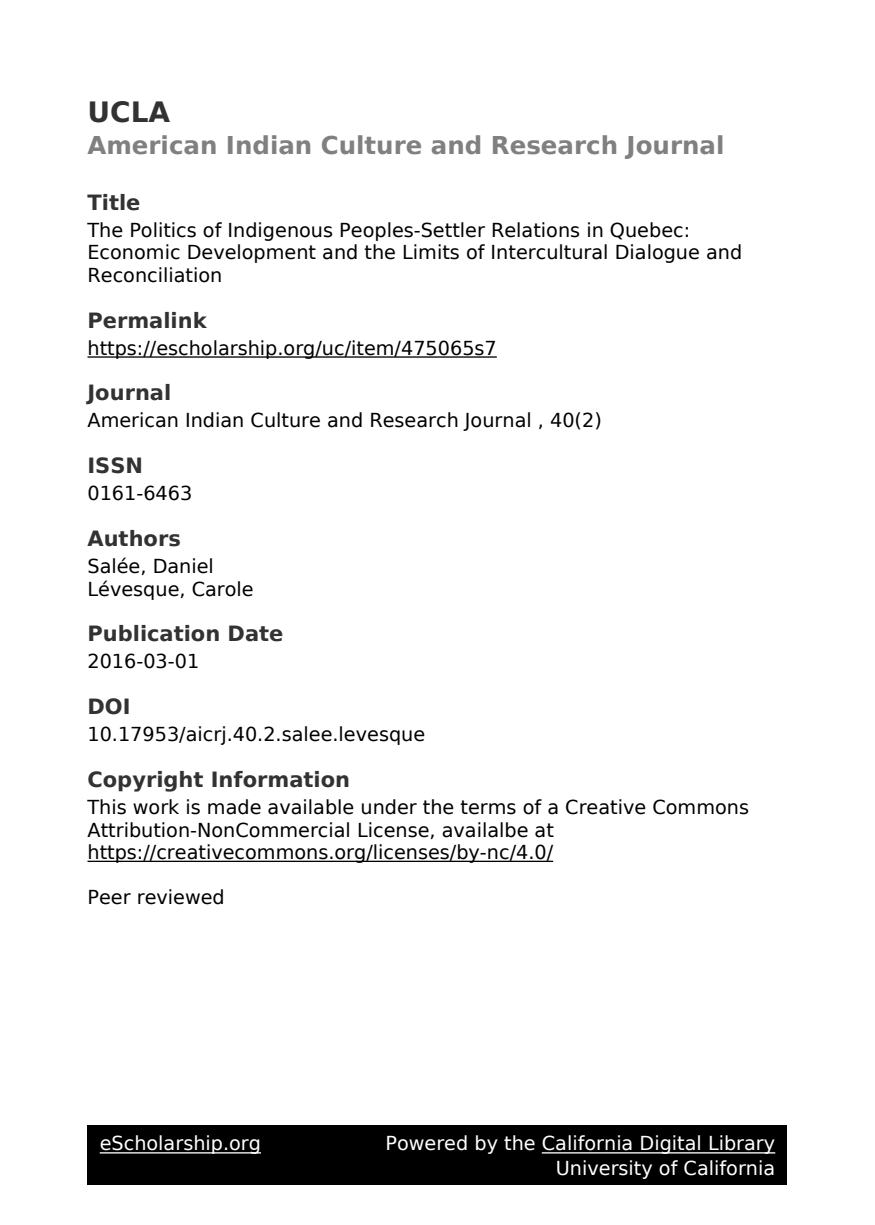
<style>
.page{position:relative;width:875px;height:1225px;background:#fff}
.page>*{position:absolute;margin:0;border:0;box-sizing:border-box;transform-origin:0 0}
.t1{font:700 28px "DejaVu Sans";color:#323232}
.t2{font:700 24.5px "DejaVu Sans";color:#808080}
.t3{font:700 21px "DejaVu Sans";color:#323232}
.t4{font:19.25px/22.4px "DejaVu Sans";color:#000}
.t5{font:19.25px/24.5px "DejaVu Sans";color:#fff;text-align:right}
</style>
<div class="page">
<hr style="left:88px;top:356px;width:409px;height:2px;background:#000">
<hr style="left:88px;top:861px;width:465px;height:1px;background:#000">
<div style="left:88px;top:1125px;width:700px;height:60px;background:#000"></div>
<hr style="left:100px;top:1152px;width:161px;height:2px;background:#fff">
<hr style="left:542px;top:1152px;width:233px;height:2px;background:#fff">
<h1 class="t1" style="left:88px;top:101px;width:84px">UCLA</h1>
<p class="t2" style="left:88px;top:136px;width:638px">American Indian Culture and Research Journal</p>
<p class="t3" style="left:88px;top:194px;width:54px">Title</p>
<p class="t4" style="left:88px;top:221px;width:656px">The Politics of Indigenous Peoples-Settler Relations in Quebec:<br>Economic Development and the Limits of Intercultural Dialogue and<br>Reconciliation</p>
<p class="t3" style="left:88px;top:312px;width:121px">Permalink</p>
<p class="t4" style="left:88px;top:338px;width:411px">https://escholarship.org/uc/item/475065s7</p>
<p class="t3" style="left:88px;top:384px;width:85px">Journal</p>
<p class="t4" style="left:88px;top:411px;width:516px">American Indian Culture and Research Journal , 40(2)</p>
<p class="t3" style="left:88px;top:457px;width:57px">ISSN</p>
<p class="t4" style="left:88px;top:484px;width:106px">0161-6463</p>
<p class="t3" style="left:88px;top:530px;width:95px">Authors</p>
<p class="t4" style="left:88px;top:557px;width:168px">Salée, Daniel<br>Lévesque, Carole</p>
<p class="t3" style="left:88px;top:625px;width:198px">Publication Date</p>
<p class="t4" style="left:88px;top:652px;width:113px">2016-03-01</p>
<p class="t3" style="left:88px;top:698px;width:45px">DOI</p>
<p class="t4" style="left:88px;top:725px;width:339px">10.17953/aicrj.40.2.salee.levesque</p>
<p class="t3" style="left:88px;top:771px;width:264px">Copyright Information</p>
<p class="t4" style="left:88px;top:798px;width:663px">This work is made available under the terms of a Creative Commons<br>Attribution-NonCommercial License, availalbe at https://creativecommons.org/licenses/by-nc/4.0/</p>
<p class="t4" style="left:88px;top:888px;width:139px">Peer reviewed</p>
<p class="t5" style="left:100px;top:1133px;width:163px">eScholarship.org</p>
<p class="t5" style="left:385px;top:1133px;width:391px">Powered by the California Digital Library<br>University of California</p>
</div>
